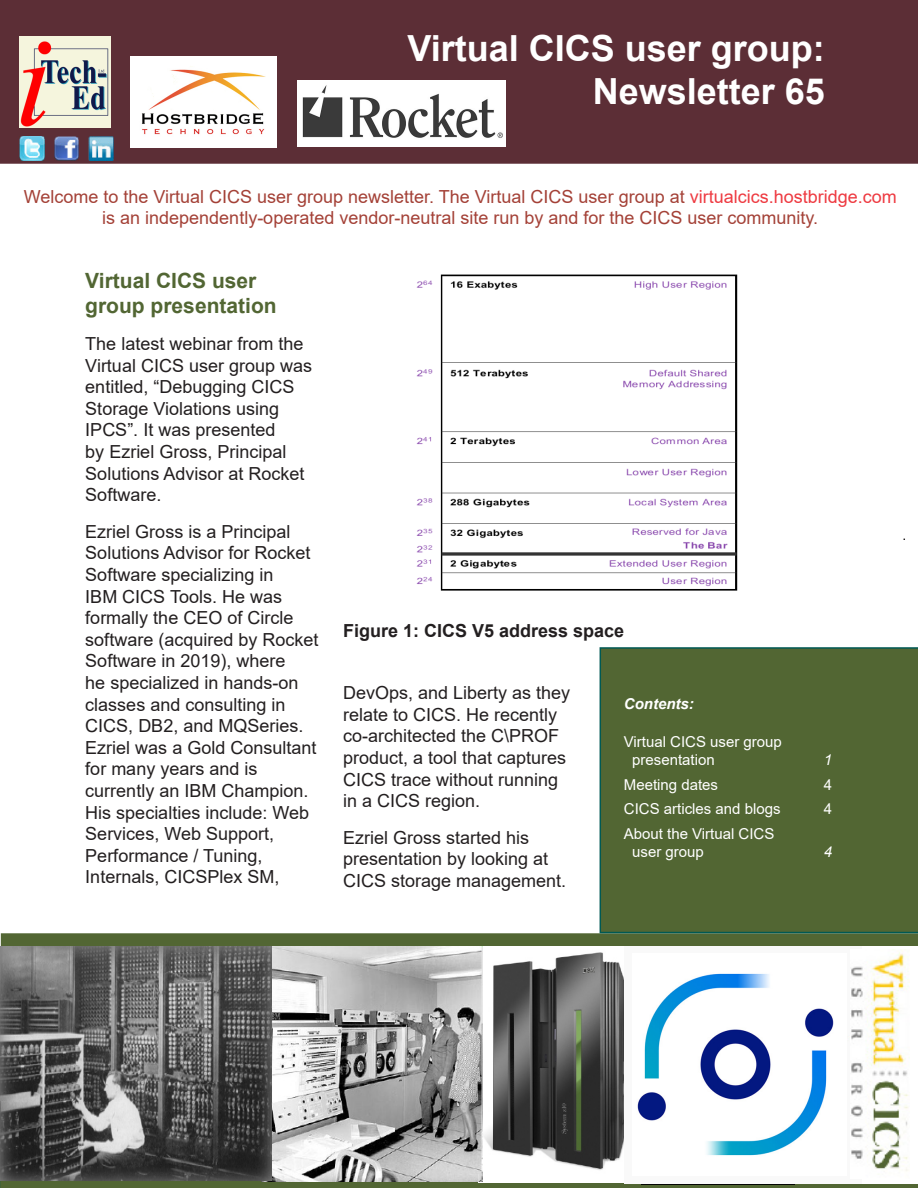
<style>
.page{position:relative;width:918px;height:1188px;background:#fff}
.page>*{position:absolute;margin:0;border:0;box-sizing:border-box;transform-origin:0 0}
.t1{font:700 36px "Arial";color:#fff}
.text{font:700 21px/25.2px "Arial";color:#526633}
.text-2{font:18px/21.6px "Arial";color:#231f20}
.text-3{font:18px/21.6px "Arial";color:#a44137;text-align:center}
.t2{font:700 18px "Arial";color:#231f20}
.contents{font:15px/18px "Arial";color:#fff}
.contents-2{font:italic 700 15px "Arial";color:#fff}
.contents-3{font:italic 15px "Arial";color:#fff}
.s1{color:#ee3a41}
</style>
<div class="page">
<div style="left:0;top:0;width:918px;height:164px;background:#5c2e36"></div>
<svg style="left:1px;top:933px;width:917px;height:255px;background:#546837"></svg>
<img style="left:482px;top:946px;width:142px;height:236px">
<img style="left:262px;top:946px;width:220px;height:236px">
<img style="left:0;top:946px;width:271px;height:235px">
<div style="left:600px;top:647px;width:318px;height:286px;background:#526633"></div>
<img style="left:862px;top:946px;width:56px;height:238px">
<img style="left:89px;top:136px;width:24px;height:25px">
<img style="left:19px;top:136px;width:25px;height:25px">
<img style="left:55px;top:136px;width:24px;height:25px">
<img style="left:624px;top:946px;width:238px;height:238px">
<img style="left:851px;top:950px;width:58px;height:228px">
<img style="left:20px;top:36px;width:91px;height:91px">
<img style="left:632px;top:953px;width:215px;height:223px">
<img style="left:131px;top:57px;width:145px;height:91px">
<img style="left:298px;top:81px;width:207px;height:65px">
<img style="left:416px;top:274px;width:322px;height:317px">
<p class="t1" style="left:407px;top:23px;width:419px">Virtual CICS user group:</p>
<p class="t1" style="left:593px;top:66px;width:234px">Newsletter 65</p>
<p class="text-3" style="left:24px;top:185px;width:875px">Welcome to the Virtual CICS user group newsletter. The Virtual CICS user group at <span class="s1">virtualcics.hostbridge.com </span>is an independently-operated vendor-neutral site run by and for the CICS user community.</p>
<p class="text" style="left:85px;top:269px;width:193px">Virtual CICS user group presentation</p>
<p class="text-2" style="left:85px;top:333px;width:228px">The latest webinar from the<br>Virtual CICS user group was entitled, “Debugging CICS<br>Storage Violations using<br>IPCS”. It was presented<br>by Ezriel Gross, Principal<br>Solutions Advisor at Rocket<br>Software.</p>
<p class="text-2" style="left:85px;top:521px;width:235px">Ezriel Gross is a Principal<br>Solutions Advisor for Rocket<br>Software specializing in<br>IBM CICS Tools. He was formally the CEO of Circle software (acquired by Rocket<br>Software in 2019), where<br>he specialized in hands-on classes and consulting in<br>CICS, DB2, and MQSeries.<br>Ezriel was a Gold Consultant for many years and is currently an IBM Champion.<br>His specialties include: Web<br>Services, Web Support,<br>Performance / Tuning,<br>Internals, CICSPlex SM,</p>
<p class="t2" style="left:343px;top:618px;width:283px">Figure 1: CICS V5 address space</p>
<p class="text-2" style="left:343px;top:682px;width:229px">DevOps, and Liberty as they relate to CICS. He recently co-architected the C\PROF product, a tool that captures<br>CICS trace without running in a CICS region.</p>
<p class="text-2" style="left:343px;top:827px;width:225px">Ezriel Gross started his presentation by looking at<br>CICS storage management.</p>
<p class="contents-2" style="left:624px;top:694px;width:71px">Contents:</p>
<p class="contents" style="left:632px;top:733px;width:151px;text-indent:-8px">Virtual CICS user group presentation</p>
<p class="contents-3" style="left:824px;top:750px;width:10px">1</p>
<p class="contents" style="left:624px;top:775px;width:96px">Meeting dates</p>
<p class="contents" style="left:824px;top:775px;width:10px">4</p>
<p class="contents" style="left:624px;top:800px;width:158px">CICS articles and blogs</p>
<p class="contents" style="left:824px;top:800px;width:10px">4</p>
<p class="contents" style="left:632px;top:824px;width:144px;text-indent:-8px">About the Virtual CICS user group</p>
<p class="contents-3" style="left:824px;top:842px;width:10px">4</p>
</div>
